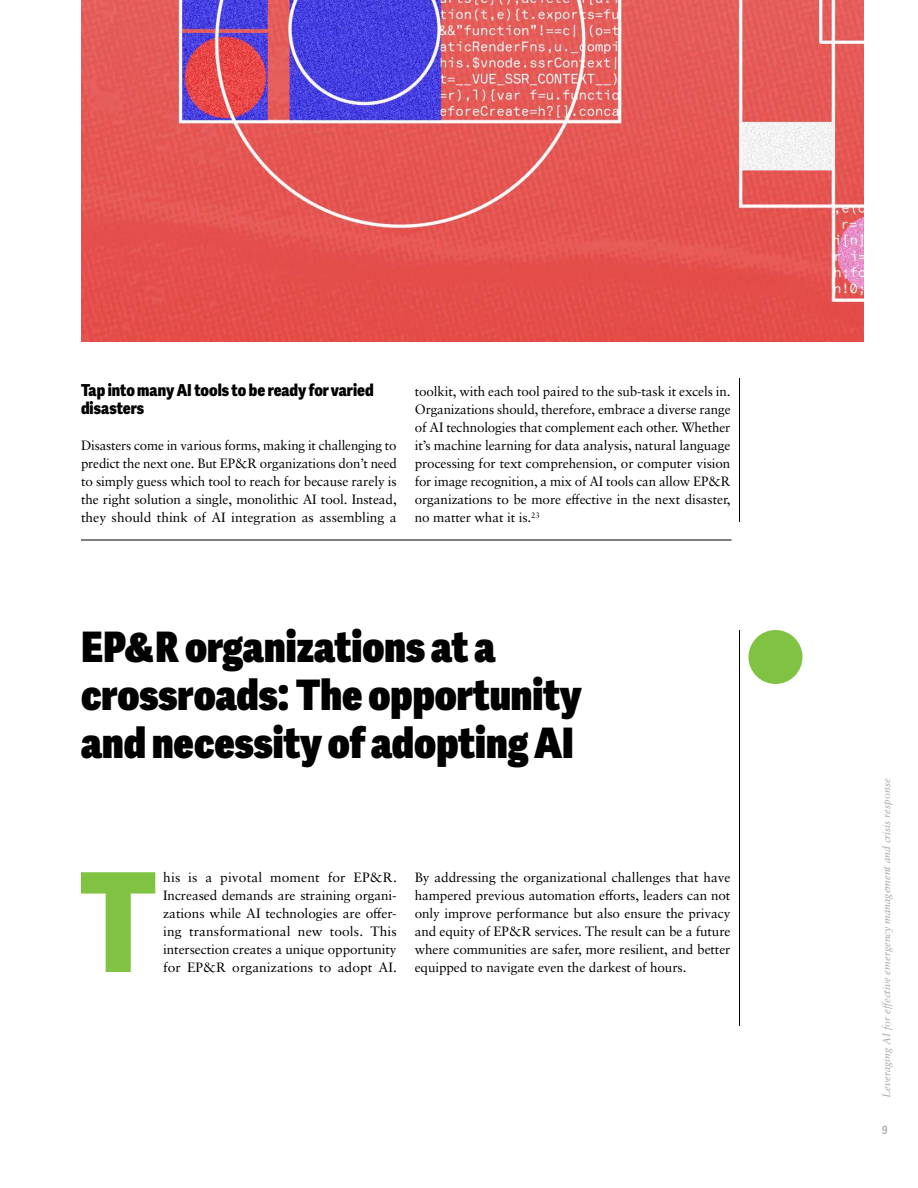
<style>
.page{position:relative;width:918px;height:1188px;background:#fff}
.page>*{position:absolute;margin:0;border:0;box-sizing:border-box;transform-origin:0 0}
.t1{font:800 137.85px "Adelle Sans Cnd";color:#80c342}
.t2{font:800 42px/48px "Adelle Sans Cnd";color:#000}
.t3{font:800 16.5px/18px "Adelle Sans Cnd";color:#000}
.t4{font:13.5px/18px "Sabon LT Pro";letter-spacing:-.005em;color:#000;text-align:justify}
.t5{font:600 11.25px "Adelle Sans Cnd";color:#a3a7a9}
.t6{font:italic 10.5px "Sabon LT Pro";color:#a3a7a9}
</style>
<div class="page">
<hr style="left:739px;top:378px;width:1px;height:144px;background:#000">
<hr style="left:739px;top:630px;width:1px;height:396px;background:#000">
<hr style="left:81px;top:540px;width:651px;height:1px;background:#000">
<img style="left:81px;top:0;width:783px;height:342px">
<div style="left:748px;top:630px;width:54px;height:54px;background:#80c342;border-radius:50%"></div>
<p class="t3" style="left:81px;top:381px;width:294px">Tap into many AI tools to be ready for varied disasters</p>
<p class="t4" style="left:81px;top:436px;width:317px">Disasters come in various forms, making it challenging to predict the next one. But EP&amp;R organizations don’t need to simply guess which tool to reach for because rarely is the right solution a single, monolithic AI tool. Instead, they should think of AI integration as assembling a</p>
<p class="t4" style="left:415px;top:382px;width:317px">toolkit, with each tool paired to the sub-task it excels in.<br>Organizations should, therefore, embrace a diverse range of AI technologies that complement each other. Whether it’s machine learning for data analysis, natural language processing for text comprehension, or computer vision for image recognition, a mix of AI tools can allow EP&amp;R organizations to be more effective in the next disaster, no matter what it is.<sup>23</sup></p>
<h2 class="t2" style="left:81px;top:623px;width:502px">EP&amp;R organizations at a crossroads: The opportunity and necessity of adopting AI</h2>
<h1 class="t1" style="left:80px;top:836px;width:78px">T</h1>
<p class="t4" style="left:163px;top:868px;width:235px">his is a pivotal moment for EP&amp;R.<br>Increased demands are straining organi&shy;zations while AI technologies are offer&shy;ing transformational new tools. This intersection creates a unique opportunity for EP&amp;R organizations to adopt AI.</p>
<p class="t4" style="left:415px;top:868px;width:317px">By addressing the organizational challenges that have hampered previous automation efforts, leaders can not only improve performance but also ensure the privacy and equity of EP&amp;R services. The result can be a future where communities are safer, more resilient, and better equipped to navigate even the darkest of hours.</p>
<p class="t6" style="left:880px;top:1098px;width:321px;rotate:-90deg">Leveraging AI for effective emergency management and crisis response</p>
<p class="t5" style="left:882px;top:1123px;width:7px">9</p>
</div>
